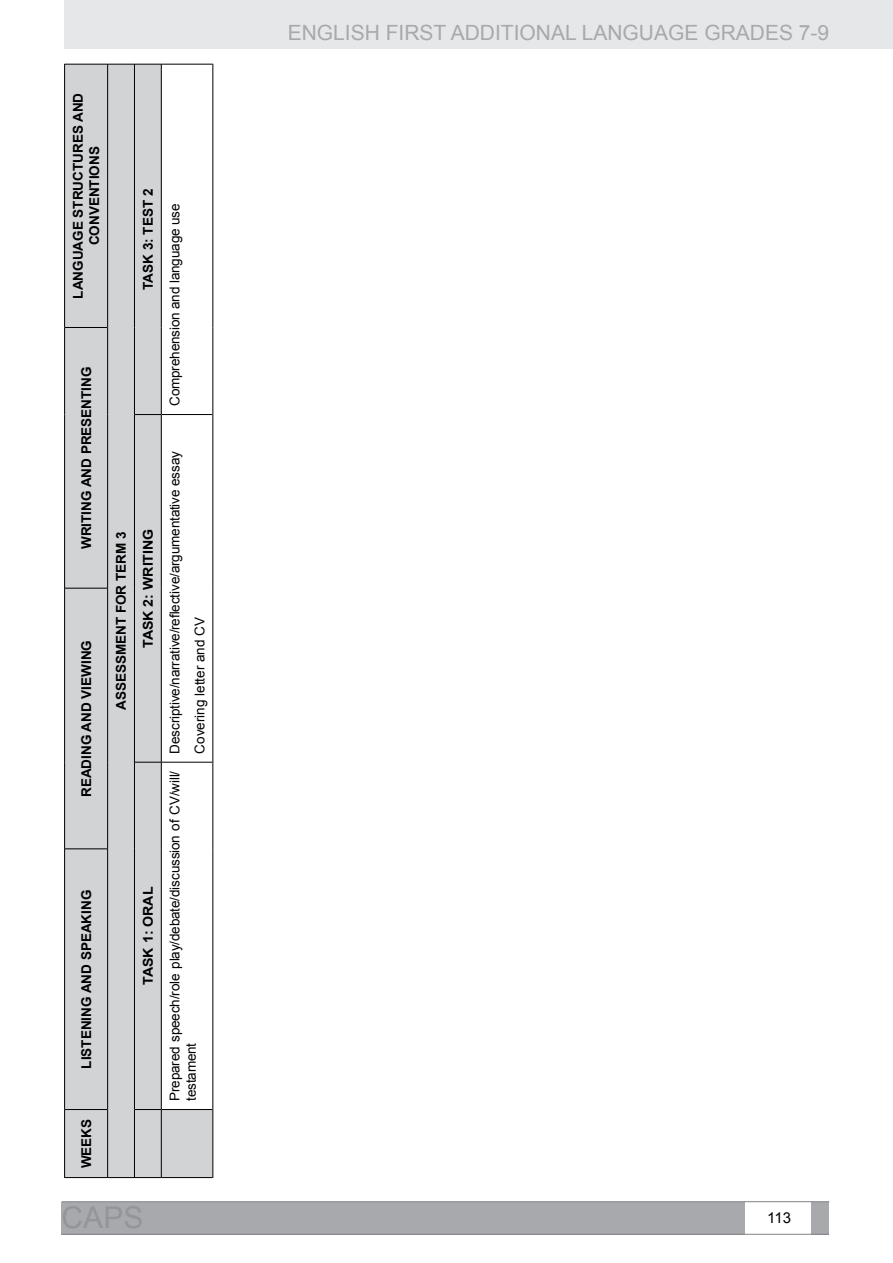
<style>
.page{position:relative;width:893px;height:1263px;background:#fff}
.page>*{position:absolute;margin:0;border:0;box-sizing:border-box;transform-origin:0 0}
.t1{font:21px "Arial";color:#a7a9ac}
.t2{font:15px "Arial";color:#000}
.t3{font:13.5px/16.2px "Arial";letter-spacing:-.01em;color:#000}
.t4{font:700 13.5px/16.2px "Arial";color:#000;text-align:center}
.t5{font:700 13.5px "Arial";color:#000;scale:1.05 1}
</style>
<div class="page">
<div style="left:64px;top:0;width:829px;height:49px;background:#e6e7e8"></div>
<div style="left:62px;top:1202px;width:683px;height:32px;background:#a7a9ac"></div>
<div style="left:812px;top:1202px;width:17px;height:32px;background:#a7a9ac"></div>
<hr style="left:62px;top:1234px;width:767px;height:1px;background:#808285">
<hr style="left:62px;top:1201px;width:767px;height:1px;background:#808285">
<svg style="left:65px;top:65px;width:147px;height:1112px;fill:#d1d3d4"></svg>
<hr style="left:64px;top:1109px;width:1px;height:69px;background:#000">
<hr style="left:65px;top:1177px;width:42px;height:1px;background:#000">
<hr style="left:64px;top:849px;width:1px;height:260px;background:#000">
<hr style="left:65px;top:1109px;width:42px;height:1px;background:#000">
<hr style="left:64px;top:762px;width:1px;height:87px;background:#000">
<hr style="left:65px;top:848px;width:42px;height:1px;background:#000">
<hr style="left:64px;top:588px;width:1px;height:174px;background:#000">
<hr style="left:64px;top:414px;width:1px;height:174px;background:#000">
<hr style="left:65px;top:588px;width:42px;height:1px;background:#000">
<hr style="left:64px;top:327px;width:1px;height:87px;background:#000">
<hr style="left:64px;top:64px;width:1px;height:263px;background:#000">
<hr style="left:65px;top:327px;width:42px;height:1px;background:#000">
<hr style="left:65px;top:64px;width:42px;height:1px;background:#000">
<hr style="left:107px;top:1109px;width:1px;height:69px;background:#000">
<hr style="left:107px;top:849px;width:1px;height:260px;background:#000">
<hr style="left:107px;top:762px;width:1px;height:87px;background:#000">
<hr style="left:107px;top:588px;width:1px;height:174px;background:#000">
<hr style="left:107px;top:414px;width:1px;height:174px;background:#000">
<hr style="left:107px;top:327px;width:1px;height:87px;background:#000">
<hr style="left:107px;top:64px;width:1px;height:263px;background:#000">
<hr style="left:134px;top:1109px;width:1px;height:69px;background:#000">
<svg style="left:108px;top:1177px;width:53px;height:1px"></svg>
<hr style="left:134px;top:849px;width:1px;height:260px;background:#000">
<svg style="left:135px;top:1109px;width:26px;height:1px"></svg>
<hr style="left:134px;top:762px;width:1px;height:87px;background:#000">
<hr style="left:134px;top:588px;width:1px;height:174px;background:#000">
<svg style="left:135px;top:762px;width:26px;height:1px"></svg>
<hr style="left:134px;top:414px;width:1px;height:174px;background:#000">
<hr style="left:134px;top:327px;width:1px;height:87px;background:#000">
<svg style="left:135px;top:414px;width:26px;height:1px"></svg>
<hr style="left:134px;top:64px;width:1px;height:263px;background:#000">
<svg style="left:108px;top:64px;width:53px;height:1px"></svg>
<hr style="left:161px;top:1109px;width:1px;height:69px;background:#000">
<hr style="left:162px;top:1177px;width:50px;height:1px;background:#000">
<hr style="left:161px;top:849px;width:1px;height:260px;background:#000">
<hr style="left:162px;top:1109px;width:50px;height:1px;background:#000">
<hr style="left:161px;top:762px;width:1px;height:87px;background:#000">
<hr style="left:161px;top:588px;width:1px;height:174px;background:#000">
<hr style="left:162px;top:762px;width:50px;height:1px;background:#000">
<hr style="left:161px;top:414px;width:1px;height:174px;background:#000">
<hr style="left:161px;top:327px;width:1px;height:87px;background:#000">
<hr style="left:162px;top:414px;width:50px;height:1px;background:#000">
<hr style="left:161px;top:64px;width:1px;height:263px;background:#000">
<hr style="left:162px;top:64px;width:50px;height:1px;background:#000">
<hr style="left:212px;top:1109px;width:1px;height:69px;background:#000">
<hr style="left:212px;top:849px;width:1px;height:260px;background:#000">
<hr style="left:212px;top:762px;width:1px;height:87px;background:#000">
<hr style="left:212px;top:588px;width:1px;height:174px;background:#000">
<hr style="left:212px;top:414px;width:1px;height:174px;background:#000">
<hr style="left:212px;top:327px;width:1px;height:87px;background:#000">
<hr style="left:212px;top:64px;width:1px;height:263px;background:#000">
<p class="t4" style="left:70px;top:299px;width:207px;rotate:-90deg">LANGUAGE STRUCTURES AND<br>CONVENTIONS</p>
<p class="t4" style="left:79px;top:549px;width:184px;rotate:-90deg">WRITING AND PRESENTING</p>
<p class="t4" style="left:79px;top:797px;width:159px;rotate:-90deg">READING AND VIEWING</p>
<p class="t4" style="left:79px;top:1068px;width:180px;rotate:-90deg">LISTENING AND SPEAKING</p>
<p class="t4" style="left:79px;top:1168px;width:50px;rotate:-90deg">WEEKS</p>
<p class="t4" style="left:140px;top:290px;width:103px;rotate:-90deg">TASK 3: TEST 2</p>
<p class="t3" style="left:167px;top:406px;width:204px;rotate:-90deg">Comprehension and language use</p>
<p class="t4" style="left:114px;top:710px;width:180px;rotate:-90deg">Assessment for Term 3</p>
<p class="t5" style="left:139px;top:648px;width:115px;rotate:-90deg">TASK 2: WRITING</p>
<p class="t5" style="left:139px;top:985px;width:94px;rotate:-90deg">TASK 1: ORAL</p>
<p class="t3" style="left:163px;top:754px;width:304px;line-height:24.8px;rotate:-90deg">Descriptive/narrative/reflective/argumentative essay<br>Covering letter and CV</p>
<p class="t3" style="left:167px;top:1101px;width:332px;rotate:-90deg">Prepared speech/role play/debate/discussion of CV/will/ testament</p>
<h1 class="t1" style="left:288px;top:19px;width:543px">ENGLISH FIRST ADDITIONAL LANGUAGE GRADES 7-9</h1>
<p class="t2" style="left:767px;top:1208px;width:25px">113</p>
</div>
